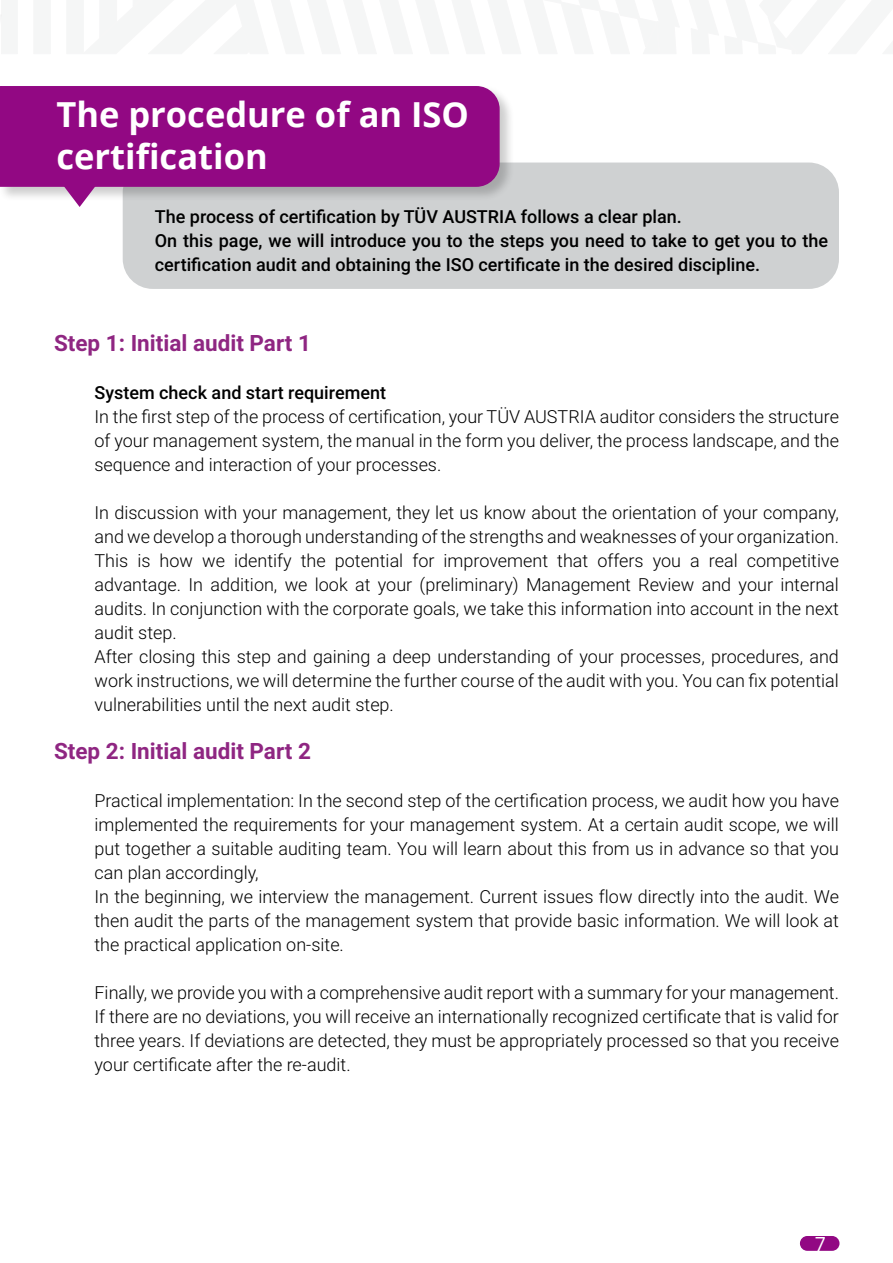
<style>
.page{position:relative;width:893px;height:1263px;background:#fff}
.page>*{position:absolute;margin:0;border:0;box-sizing:border-box;transform-origin:0 0}
.t1{font:700 34.5px/41.4px "Open Sans";color:#fff}
.t2{font:700 22.5px "Roboto";color:#8f2682}
.t3{font:19.5px "Open Sans";color:#fff}
.t4{font:300 18px/24px "Roboto";color:#000;text-align:justify}
.t5{font:500 18px/24px "Roboto";color:#000}
</style>
<div class="page">
<div style="left:801px;top:1237px;width:38px;height:13px;background:#920883;border-radius:7px"></div>
<div style="left:800px;top:1236px;width:39px;height:15px;border:2px solid #920883;border-radius:7px"></div>
<div style="left:123px;top:163px;width:716px;height:126px;background:#cfd1d2;border-radius:30px"></div>
<div style="left:0;top:85px;width:514px;height:117px;background:#000;opacity:.2"></div>
<div style="left:0;top:85px;width:500px;height:103px;background:#920883"></div>
<svg style="left:48px;top:165px;width:63px;height:42px"></svg>
<h1 class="t1" style="left:56px;top:93px;width:414px">The procedure of an ISO certification</h1>
<p class="t5" style="left:155px;top:204px;width:675px">The process of certification by TÜV AUSTRIA follows a clear plan.<br>On this page, we will introduce you to the steps you need to take to get you to the certification audit and obtaining the ISO certificate in the desired discipline.</p>
<p class="t2" style="left:54px;top:327px;width:258px">Step 1: Initial audit Part 1</p>
<p class="t5" style="left:94px;top:380px;width:293px">System check and start requirement</p>
<p class="t4" style="left:94px;top:404px;width:746px">In the first step of the process of certification, your TÜV AUSTRIA auditor considers the structure of your management system, the manual in the form you deliver, the process landscape, and the sequence and interaction of your processes.</p>
<p class="t4" style="left:94px;top:500px;width:746px;text-align:left">In discussion with your management, they let us know about the orientation of your company, and we develop a thorough understanding of the strengths and weaknesses of your organization.<br>This is how we identify the potential for improvement that offers you a real competitive advantage. In addition, we look at your (preliminary) Management Review and your internal audits. In conjunction with the corporate goals, we take this information into account in the next audit step.<br>After closing this step and gaining a deep understanding of your processes, procedures, and work instructions, we will determine the further course of the audit with you. You can fix potential vulnerabilities until the next audit step.</p>
<p class="t2" style="left:54px;top:735px;width:258px">Step 2: Initial audit Part 2</p>
<p class="t4" style="left:94px;top:788px;width:746px;text-align:left">Practical implementation: In the second step of the certification process, we audit how you have implemented the requirements for your management system. At a certain audit scope, we will put together a suitable auditing team. You will learn about this from us in advance so that you can plan accordingly,<br>In the beginning, we interview the management. Current issues flow directly into the audit. We then audit the parts of the management system that provide basic information. We will look at the practical application on-site.</p>
<p class="t4" style="left:94px;top:980px;width:746px">Finally, we provide you with a comprehensive audit report with a summary for your management.<br>If there are no deviations, you will receive an internationally recognized certificate that is valid for three years. If deviations are detected, they must be appropriately processed so that you receive your certificate after the re-audit.</p>
<p class="t3" style="left:815px;top:1230px;width:13px">7</p>
</div>
